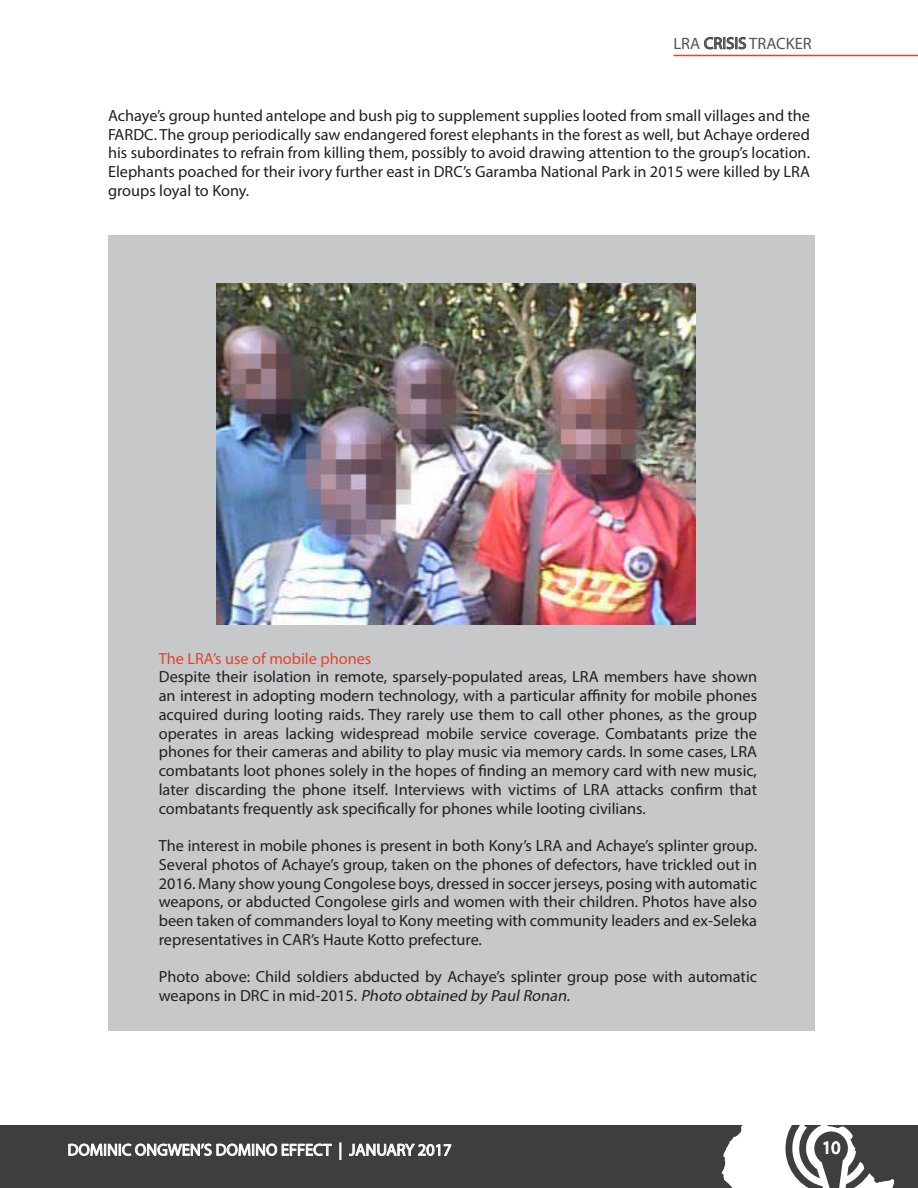
<style>
.page{position:relative;width:918px;height:1188px;background:#fff}
.page>*{position:absolute;margin:0;border:0;box-sizing:border-box;transform-origin:0 0}
.t1{font:18px "Myriad Pro";color:#fff}
.t2{font:16.5px "Myriad Pro";color:#fff}
.t3{font:16.5px "Myriad Pro";color:#545557}
.Body{font:16.2px/18.8px "Myriad Pro";color:#231f20;text-align:justify}
.Body-2{font:16.2px "Myriad Pro";color:#dd462f}
.s1{font-style:italic}
</style>
<div class="page">
<svg style="left:704px;top:37px;width:42px;height:13px"></svg>
<hr style="left:674px;top:55px;width:244px;height:1px;background:#dd462f">
<div style="left:0;top:1125px;width:918px;height:63px;background:#3e3e3f"></div>
<svg style="left:68px;top:1143px;width:264px;height:13px"></svg>
<svg style="left:339px;top:1143px;width:2px;height:17px"></svg>
<svg style="left:349px;top:1143px;width:103px;height:13px"></svg>
<svg style="left:722px;top:1125px;width:172px;height:63px"></svg>
<div style="left:108px;top:235px;width:707px;height:796px;background:#c7c8ca"></div>
<img style="left:216px;top:284px;width:480px;height:340px">
<p class="t3" style="left:674px;top:33px;width:140px">LRA CRISIS TRACKER</p>
<p class="Body" style="left:108px;top:106px;width:704px">Achaye’s group hunted antelope and bush pig to supplement supplies looted from small villages and the FARDC. The group periodically saw endangered forest elephants in the forest as well, but Achaye ordered his subordinates to refrain from killing them, possibly to avoid drawing attention to the group’s location.<br>Elephants poached for their ivory further east in DRC’s Garamba National Park in 2015 were killed by LRA groups loyal to Kony.</p>
<p class="Body-2" style="left:159px;top:648px;width:214px">The LRA’s use of mobile phones</p>
<p class="Body" style="left:159px;top:667px;width:600px">Despite their isolation in remote, sparsely-populated areas, LRA members have shown an interest in adopting modern technology, with a particular affinity for mobile phones acquired during looting raids. They rarely use them to call other phones, as the group operates in areas lacking widespread mobile service coverage. Combatants prize the phones for their cameras and ability to play music via memory cards. In some cases, LRA combatants loot phones solely in the hopes of finding an memory card with new music, later discarding the phone itself. Interviews with victims of LRA attacks confirm that combatants frequently ask specifically for phones while looting civilians.</p>
<p class="Body" style="left:159px;top:836px;width:600px">The interest in mobile phones is present in both Kony’s LRA and Achaye’s splinter group.<br>Several photos of Achaye’s group, taken on the phones of defectors, have trickled out in 2016. Many show young Congolese boys, dressed in soccer jerseys, posing with automatic weapons, or abducted Congolese girls and women with their children. Photos have also been taken of commanders loyal to Kony meeting with community leaders and ex-Seleka representatives in CAR’s Haute Kotto prefecture.</p>
<p class="Body" style="left:159px;top:967px;width:600px">Photo above: Child soldiers abducted by Achaye’s splinter group pose with automatic wea p o n s i n D RC i n m i d - 2 0 1 5 . <span class="s1">Photo obtained by PaulRonan.</span></p>
<p class="t2" style="left:68px;top:1140px;width:386px">DOMINIC ONGWEN’S DOMINO EFFECT | JANUARY 2017</p>
<p class="t1" style="left:822px;top:1136px;width:20px">10</p>
</div>
